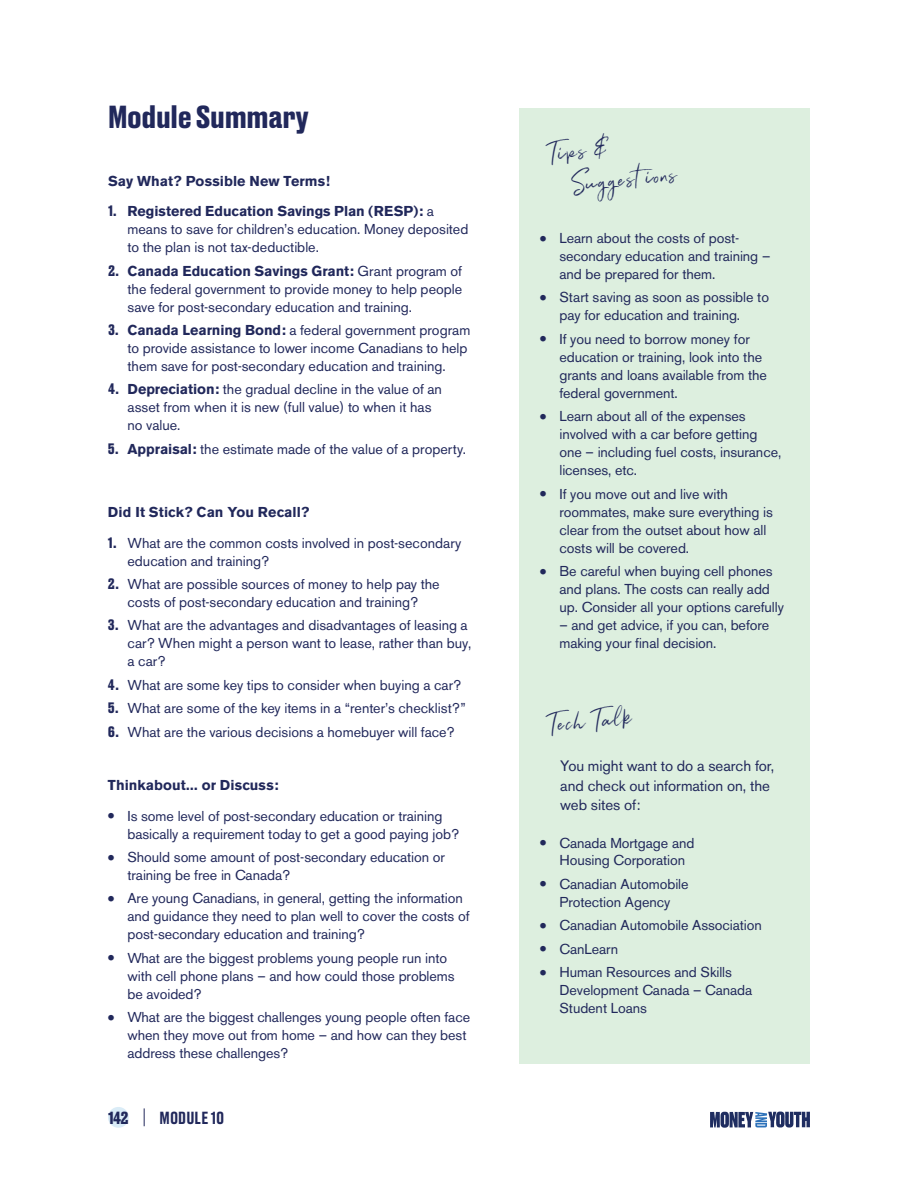
<style>
.page{position:relative;width:918px;height:1188px;background:#fff}
.page>*{position:absolute;margin:0;border:0;box-sizing:border-box;transform-origin:0 0}
.t1{font:30px/32.5px "Renegade";color:#21285b}
.t2{font:700 30px "Druk Text";letter-spacing:-.01em;color:#21285b}
.t3{font:500 16.5px "Druk Text";letter-spacing:.005em;color:#21285b}
.t4{font:700 16.5px "Druk Text";color:#21285b}
.t5{font:15px/19.5px "Akzidenz Grotesk BE";letter-spacing:-.005em;color:#21285b}
.t6{font:14.25px/18px "Akzidenz Grotesk BE";letter-spacing:-.005em;color:#21285b}
.t7{font:700 14.25px "Akzidenz Grotesk BE";letter-spacing:.005em;color:#21285b}
.s1{font-family:"Druk Text";font-weight:700}
.s2{font-weight:700}
.s3{font-weight:700;font-size:18px}
</style>
<div class="page">
<div style="left:108px;top:1107px;width:21px;height:21px;background:#daecf7;border-radius:50%"></div>
<svg style="left:144px;top:1108px;width:1px;height:18px"></svg>
<svg style="left:710px;top:1112px;width:100px;height:16px;background:#667499"></svg>
<div style="left:520px;top:108px;width:290px;height:956px;background:#ddefdf"></div>
<h1 class="t2" style="left:108px;top:100px;width:203px">Module Summary</h1>
<p class="t7" style="left:108px;top:173px;width:224px">Say What? Possible New Terms!</p>
<p class="t6" style="left:127px;top:202px;width:342px;text-indent:-19px"><span class="s1">1.</span> <span class="s2">Registered Education Savings Plan (RESP):</span> a means to save for children’s education. Money deposited to the plan is not tax-deductible.</p>
<p class="t6" style="left:127px;top:262px;width:336px;text-align:justify;text-indent:-19px"><span class="s1">2.</span> <span class="s2">Canada Education Savings Grant:</span> Grant program of the federal government to provide money to help people save for post-secondary education and training.</p>
<p class="t6" style="left:127px;top:321px;width:344px;text-indent:-19px"><span class="s1">3.</span> <span class="s2">Canada Learning Bond:</span> a federal government program to provide assistance to lower income Canadians to help them save for post-secondary education and training.</p>
<p class="t6" style="left:127px;top:380px;width:316px;text-indent:-19px"><span class="s1">4.</span> <span class="s2">Depreciation:</span> the gradual decline in the value of an asset from when it is new (full value) to when it has no value.</p>
<p class="t6" style="left:108px;top:440px;width:360px"><span class="s1">5.</span> <span class="s2">Appraisal:</span> the estimate made of the value of a property.</p>
<p class="t7" style="left:108px;top:504px;width:203px">Did It Stick? Can You Recall?</p>
<p class="t6" style="left:127px;top:534px;width:335px;text-indent:-19px"><span class="s1">1.</span> What are the common costs involved in post-secondary education and training?</p>
<p class="t6" style="left:108px;top:575px;width:333px;text-align:center"><span class="s1">2.</span> What are possible sources of money to help pay the costs of post-secondary education and training?</p>
<p class="t6" style="left:127px;top:616px;width:345px;text-indent:-19px"><span class="s1">3.</span> What are the advantages and disadvantages of leasing a car? When might a person want to lease, rather than buy, a car?</p>
<p class="t6" style="left:108px;top:676px;width:355px"><span class="s1">4.</span> What are some key tips to consider when buying a car?</p>
<p class="t6" style="left:108px;top:699px;width:360px"><span class="s1">5.</span> What are some of the key items in a “renter’s checklist?”</p>
<p class="t6" style="left:108px;top:723px;width:348px"><span class="s1">6.</span> What are the various decisions a homebuyer will face?</p>
<p class="t7" style="left:108px;top:777px;width:172px">Thinkabout... or Discuss:</p>
<p class="t6" style="left:128px;top:807px;width:333px;text-indent:-20px"><span class="s3">•</span> Is some level of post-secondary education or training basically a requirement today to get a good paying job?</p>
<p class="t6" style="left:128px;top:848px;width:319px;text-indent:-20px"><span class="s3">•</span> Should some amount of post-secondary education or training be free in Canada?</p>
<p class="t6" style="left:128px;top:890px;width:344px;text-indent:-20px"><span class="s3">•</span> Are young Canadians, in general, getting the information and guidance they need to plan well to cover the costs of post-secondary education and training?</p>
<p class="t6" style="left:128px;top:949px;width:329px;text-indent:-20px"><span class="s3">•</span> What are the biggest problems young people run into with cell phone plans – and how could those problems be avoided?</p>
<p class="t6" style="left:128px;top:1008px;width:344px;text-indent:-20px"><span class="s3">•</span> What are the biggest challenges young people often face when they move out from home – and how can they best address these challenges?</p>
<p class="t4" style="left:108px;top:1109px;width:22px">142</p>
<p class="t3" style="left:160px;top:1109px;width:66px">MODULE 10</p>
<h1 class="t1" style="left:568px;top:135px;width:105px;text-indent:-23px;rotate:-5deg">Tips &amp;<br>Suggest ions</h1>
<p class="t6" style="left:560px;top:229px;width:212px;text-indent:-20px"><span class="s3">•</span> Learn about the costs of post&shy;secondary education and training – and be prepared for them.</p>
<p class="t6" style="left:560px;top:288px;width:211px;text-indent:-20px"><span class="s3">•</span> Start saving as soon as possible to pay for education and training.</p>
<p class="t6" style="left:560px;top:330px;width:209px;text-indent:-20px"><span class="s3">•</span> If you need to borrow money for education or training, look into the grants and loans available from the federal government.</p>
<p class="t6" style="left:560px;top:407px;width:223px;text-indent:-20px"><span class="s3">•</span> Learn about all of the expenses involved with a car before getting one – including fuel costs, insurance, licenses, etc.</p>
<p class="t6" style="left:560px;top:485px;width:215px;text-indent:-20px"><span class="s3">•</span> If you move out and live with roommates, make sure everything is clear from the outset about how all costs will be covered.</p>
<p class="t6" style="left:560px;top:562px;width:226px;text-indent:-20px"><span class="s3">•</span> Be careful when buying cell phones and plans. The costs can really add up. Consider all your options carefully</p>
<p class="t6" style="left:560px;top:616px;width:211px">– and get advice, if you can, before making your final decision.</p>
<h1 class="t1" style="left:545px;top:709px;width:85px;rotate:-5deg">Tech Talk</h1>
<p class="t5" style="left:560px;top:756px;width:216px">You might want to do a search for, and check out information on, the web sites of:</p>
<p class="t6" style="left:560px;top:834px;width:136px;text-indent:-20px"><span class="s3">•</span> Canada Mortgage and<br>Housing Corporation</p>
<p class="t6" style="left:540px;top:875px;width:150px;text-align:center"><span class="s3">•</span> Canadian Automobile<br>Protection Agency</p>
<p class="t6" style="left:540px;top:916px;width:223px"><span class="s3">•</span> Canadian Automobile Association</p>
<p class="t6" style="left:540px;top:940px;width:80px"><span class="s3">•</span> CanLearn</p>
<p class="t6" style="left:560px;top:963px;width:194px;text-indent:-20px"><span class="s3">•</span> Human Resources and Skills<br>Development Canada – Canada<br>Student Loans</p>
</div>
